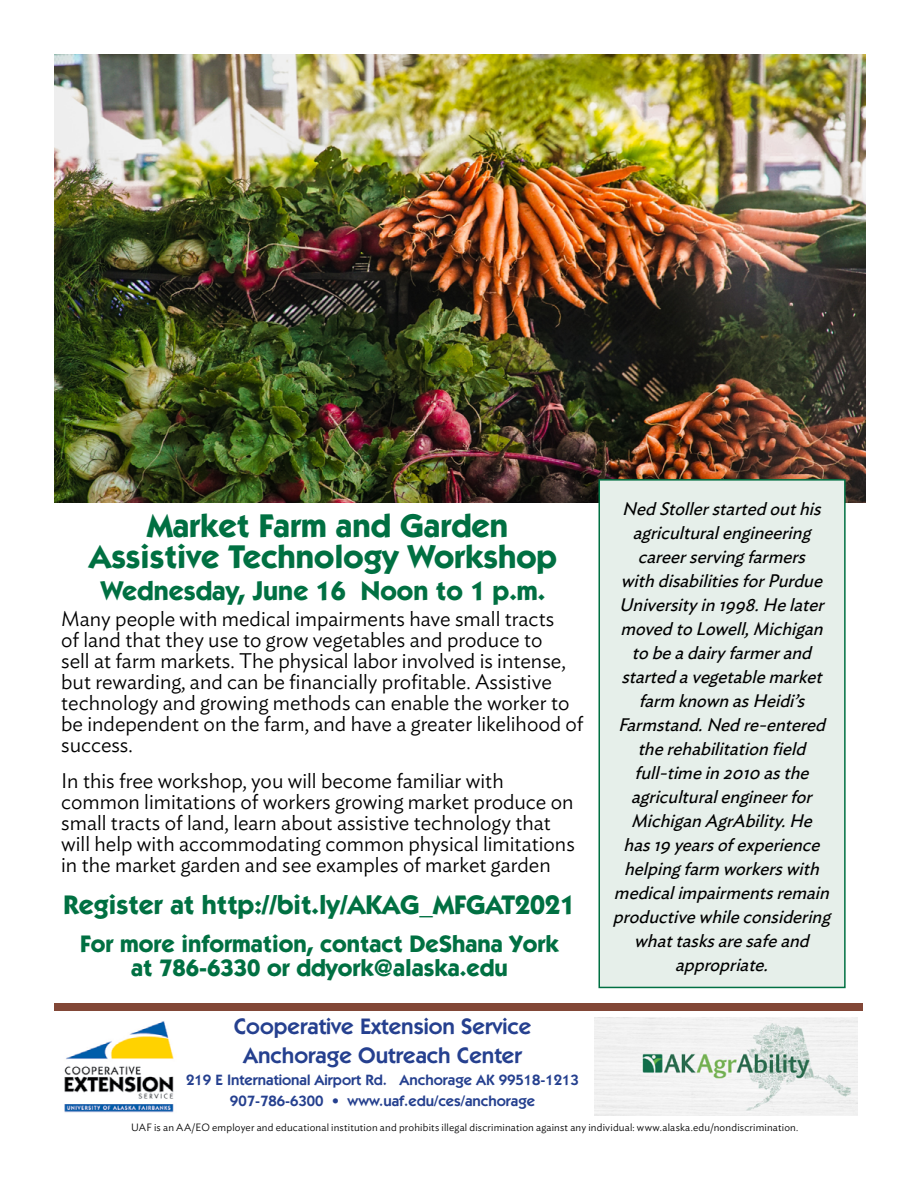
<style>
.page{position:relative;width:918px;height:1188px;background:#fff}
.page>*{position:absolute;margin:0;border:0;box-sizing:border-box;transform-origin:0 0}
.t1{font:700 33px/31.5px "ITC Kabel Std";color:#007042;text-align:center}
.t2{font:700 27px "ITC Kabel Std";color:#007042}
.t3{font:700 24px/24px "ITC Kabel Std";color:#007042;text-align:center}
.t4{font:600 22.5px/28.8px "ITC Kabel Std";color:#25408f;text-align:center}
.t5{font:300 21px/21px "Ideal Sans";color:#000}
.t6{font:italic 18px/24px "Ideal Sans";color:#000;text-align:center}
.t7{font:600 15px/21.6px "ITC Kabel Std";color:#25408f;text-align:center}
.t8{font:300 10.5px "Ideal Sans";letter-spacing:.015em;color:#000}
</style>
<div class="page">
<img style="left:54px;top:54px;width:811px;height:448px">
<div style="left:598px;top:479px;width:248px;height:509px;background:#e6efea;border:2px solid #007042"></div>
<div style="left:55px;top:1004px;width:808px;height:7px;background:#824737"></div>
<img style="left:595px;top:1017px;width:263px;height:99px">
<img style="left:64px;top:1021px;width:110px;height:92px">
<h1 class="t1" style="left:89px;top:510px;width:469px">Market Farm and Garden<br>Assistive Technology Workshop</h1>
<p class="t2" style="left:101px;top:574px;width:446px">Wednesday, June 16 Noon to 1 p.m.</p>
<p class="t5" style="left:61px;top:607px;width:524px">Many people with medical impairments have small tracts<br>of land that they use to grow vegetables and produce to<br>sell at farm markets. The physical labor involved is intense, but rewarding, and can be financially profitable. Assistive technology and growing methods can enable the worker to be independent on the farm, and have a greater likelihood of success.</p>
<p class="t5" style="left:61px;top:768px;width:515px">In this free workshop, you will become familiar with common limitations of workers growing market produce on small tracts of land, learn about assistive technology that will help with accommodating common physical limitations in the market garden and see examples of market garden</p>
<p class="t2" style="left:64px;top:888px;width:513px">Register at http://bit.ly/AKAG_MFGAT2021</p>
<p class="t3" style="left:80px;top:931px;width:480px">For more information, contact DeShana York at 786-6330 or ddyork@alaska.edu</p>
<p class="t4" style="left:234px;top:1012px;width:299px">Cooperative Extension Service<br>Anchorage Outreach Center</p>
<p class="t7" style="left:186px;top:1069px;width:394px">219 E International Airport Rd. Anchorage AK 99518-1213<br>907-786-6300 • www.uaf.edu/ces/anchorage</p>
<p class="t6" style="left:613px;top:495px;width:224px">NedStollerstartedouthis agriculturalengineering careerservingfarmers withdisabilitiesforPurdue<br>Universityin1998.Helater movedtoLowell,Michigan tobeadairyfarmerand startedavegetablemarket farm knownasHeidi’s<br>Farmstand.Nedre-entered therehabilitationfield full-timein2010 asthe agriculturalengineerfor<br>MichiganAgrAbility.He has19yearsofexperience helpingfarm workerswith medicalimpairmentsremain productivewhileconsidering whattasksaresafeand appropriate.</p>
<p class="t8" style="left:131px;top:1119px;width:669px">UAF is an AA/EO employer and educational institution and prohibits illegal discrimination against any individual: www.alaska.edu/nondiscrimination.</p>
</div>
